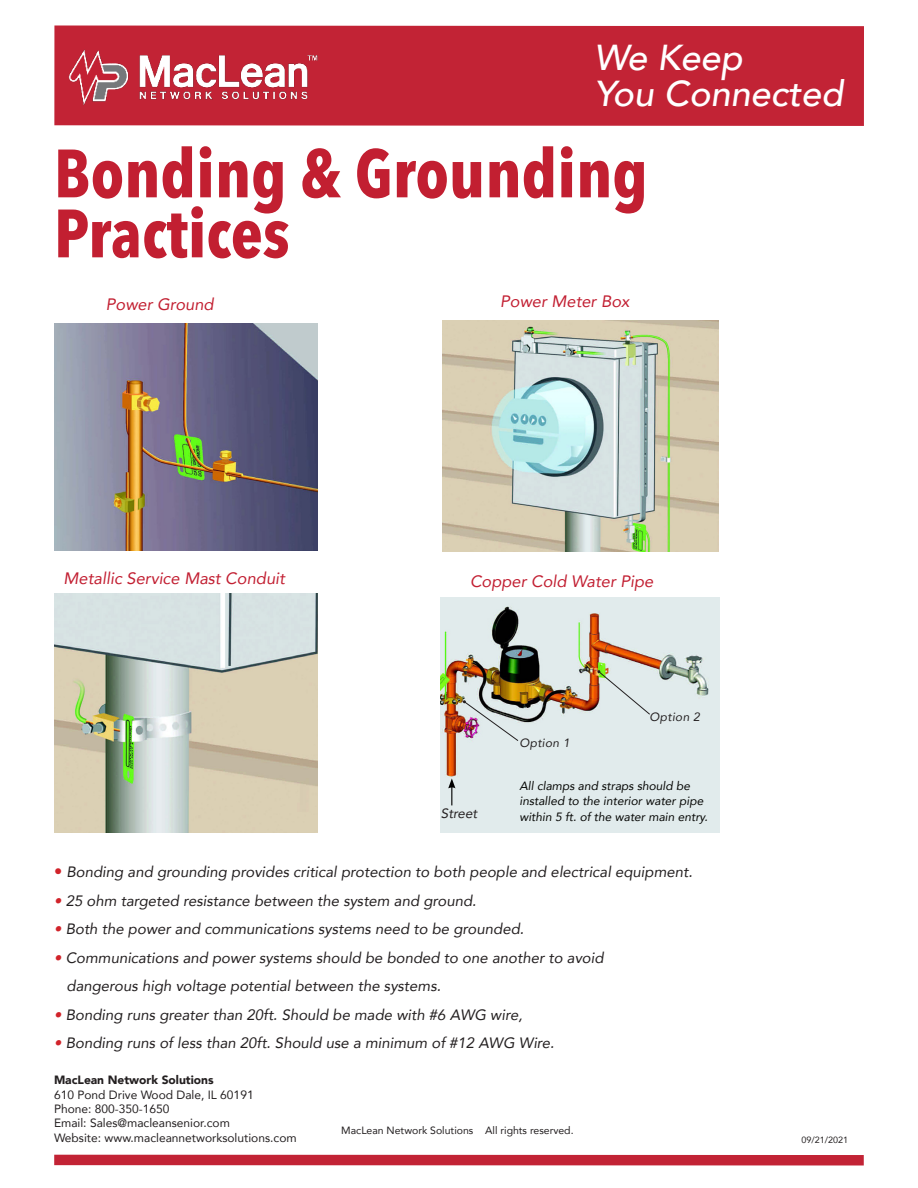
<style>
.page{position:relative;width:918px;height:1188px;background:#fff}
.page>*{position:absolute;margin:0;border:0;box-sizing:border-box;transform-origin:0 0}
.t1{font:700 67.5px/60px "Avenir Next Condensed";color:#c21f31}
.t2{font:italic 500 36px/36px "Avenir";color:#fff}
.t3{font:italic 16.5px "Avenir";color:#c21f32}
.t4{font:italic 16.5px "Avenir";color:#c21f31}
.t5{font:italic 15px "Avenir";color:#231f20}
.t6{font:italic 13.5px "Avenir";color:#231f20}
.t7{font:12px "Avenir";color:#231f20}
.t8{font:italic 12px/14.4px "Avenir";color:#040503}
.t9{font:900 12px "Avenir";color:#231f20}
.t10{font:italic 12px "Avenir";letter-spacing:.025em;color:#231f20}
.t11{font:10.5px "Avenir";color:#231f20}
.t12{font:9px "Avenir";color:#231f20}
.s1{font-family:"Avenir Next";font-size:16.5px;color:#d1232a}
.s2{color:#d1232a}
</style>
<div class="page">
<div style="left:54px;top:25px;width:810px;height:101px;background:#c22335"></div>
<div style="left:594px;top:34px;width:266px;height:83px;background:#c22335"></div>
<img style="left:62px;top:43px;width:262px;height:65px">
<div style="left:54px;top:1155px;width:810px;height:11px;background:#c22335"></div>
<img style="left:54px;top:323px;width:263px;height:228px">
<img style="left:442px;top:321px;width:276px;height:231px">
<img style="left:54px;top:594px;width:263px;height:239px">
<img style="left:441px;top:597px;width:278px;height:236px">
<svg style="left:463px;top:700px;width:56px;height:42px;background:#c2c0c5"></svg>
<svg style="left:597px;top:670px;width:54px;height:45px;background:#d7dfdb"></svg>
<svg style="left:448px;top:778px;width:7px;height:27px"></svg>
<h2 class="t2" style="left:594px;top:40px;width:250px">We Keep<br>You Connected</h2>
<p class="t1" style="left:54px;top:143px;width:596px">Bonding &amp; Grounding<br>Practices</p>
<p class="t4" style="left:106px;top:295px;width:109px">Power Ground</p>
<p class="t3" style="left:500px;top:292px;width:131px">Power Meter Box</p>
<p class="t3" style="left:64px;top:568px;width:223px">Metallic Service Mast Conduit</p>
<p class="t3" style="left:470px;top:571px;width:185px">Copper Cold Water Pipe</p>
<p class="t6" style="left:441px;top:805px;width:38px">Street</p>
<p class="t10" style="left:519px;top:735px;width:52px">Option 1</p>
<p class="t10" style="left:650px;top:710px;width:52px">Option 2</p>
<p class="t8" style="left:519px;top:779px;width:185px">All clamps and straps should be installed to the interior water pipe</p>
<p class="t8" style="left:519px;top:810px;width:190px">within 5 ft. of the water main entry.</p>
<p class="t5" style="left:54px;top:863px;width:640px"><span class="s1">•</span> Bonding and grounding provides critical protection to both people and electrical equipment.</p>
<p class="t5" style="left:54px;top:891px;width:424px"><span class="s2">•</span> 25 ohm targeted resistance between the system and ground.</p>
<p class="t5" style="left:54px;top:920px;width:472px"><span class="s2">•</span> Both the power and communications systems need to be grounded.</p>
<p class="t5" style="left:54px;top:948px;width:551px"><span class="s2">•</span> Communications and power systems should be bonded to one another to avoid</p>
<p class="t5" style="left:67px;top:977px;width:376px">dangerous high voltage potential between the systems.</p>
<p class="t5" style="left:54px;top:1005px;width:470px"><span class="s2">•</span> Bonding runs greater than 20ft. Should be made with #6 AWG wire,</p>
<p class="t5" style="left:54px;top:1034px;width:502px"><span class="s2">•</span> Bonding runs of less than 20ft. Should use a minimum of #12 AWG Wire.</p>
<p class="t9" style="left:54px;top:1070px;width:161px">MacLean Network Solutions</p>
<p class="t7" style="left:54px;top:1085px;width:201px">610 Pond Drive Wood Dale, IL 60191</p>
<p class="t7" style="left:54px;top:1099px;width:117px">Phone: 800-350-1650</p>
<p class="t7" style="left:54px;top:1114px;width:177px">Email: Sales@macleansenior.com</p>
<p class="t7" style="left:54px;top:1128px;width:244px">Website: www.macleannetworksolutions.com</p>
<p class="t11" style="left:341px;top:1122px;width:234px">MacLean Network Solutions All rights reserved.</p>
<p class="t12" style="left:801px;top:1133px;width:48px">09/21/2021</p>
</div>
